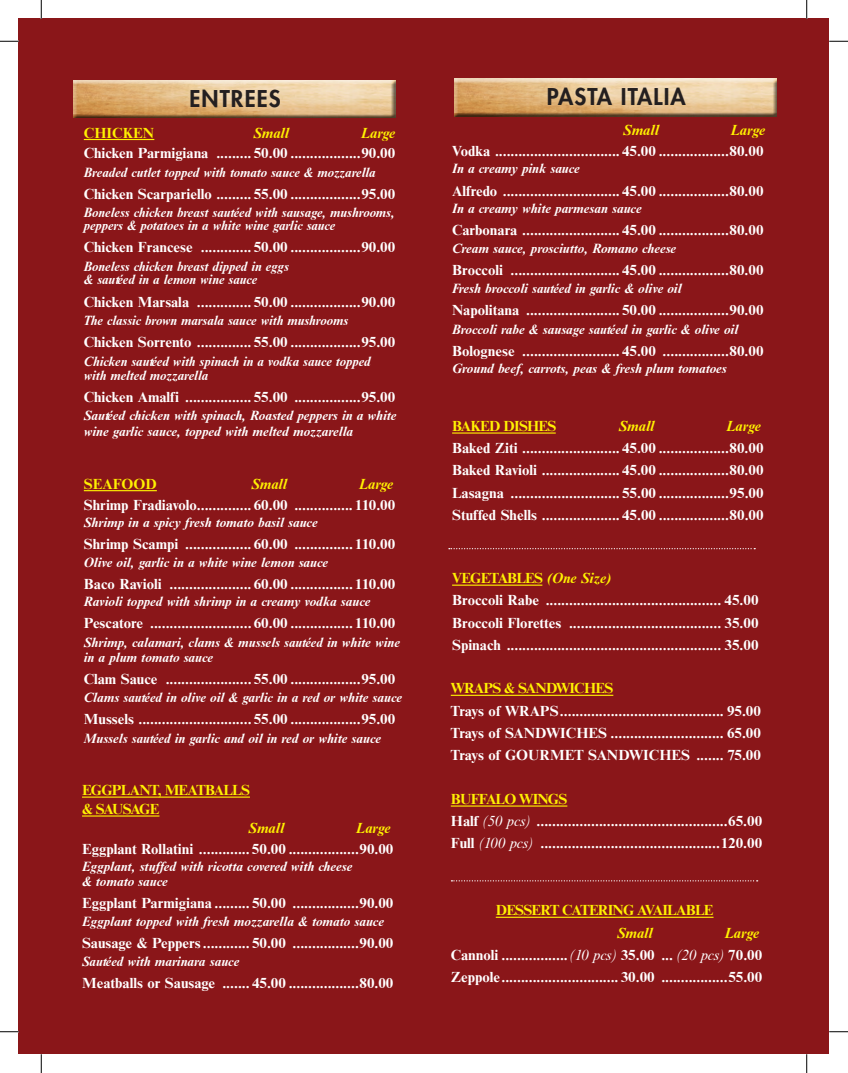
<style>
.page{position:relative;width:848px;height:1073px;background:#fff}
.page>*{position:absolute;margin:0;border:0;box-sizing:border-box;transform-origin:0 0}
.t1{font:800 22.5px "Futura";letter-spacing:.05em;color:#231f20}
.t2{font:700 15px/22.1px "Nimbus Rom No 9 T";color:#fff}
.t3{font:700 15px/18.9px "Nimbus Rom No 9 T";letter-spacing:-.05em;color:#fff101}
.t4{font:italic 700 15px "Nimbus Rom No 9 T";color:#fff101}
.t5{font:700 15px "Nimbus Rom No 9 T";color:#fff101}
.t6{font:italic 700 13.75px/14.6px "Nimbus Rom No 9 T";color:#fff}
.s1{color:#fff101}
.s2{font-style:italic;color:#fff101}
.s3{font-weight:400;font-style:italic}
</style>
<div class="page">
<div style="left:19px;top:19px;width:810px;height:1035px;background:#8a1619"></div>
<div style="left:73px;top:80px;width:323px;height:39px;background:#231f20;opacity:.75"></div>
<div style="left:454px;top:78px;width:324px;height:39px;background:#231f20;opacity:.75"></div>
<hr style="left:84px;top:139px;width:70px;height:1px;background:#fff101">
<hr style="left:84px;top:490px;width:73px;height:1px;background:#fff101">
<hr style="left:82px;top:796px;width:168px;height:1px;background:#fff101">
<hr style="left:82px;top:815px;width:77px;height:1px;background:#fff101">
<hr style="left:495px;top:916px;width:218px;height:1px;background:#fff101">
<hr style="left:452px;top:432px;width:103px;height:1px;background:#fff101">
<hr style="left:452px;top:584px;width:90px;height:1px;background:#fff101">
<hr style="left:451px;top:805px;width:116px;height:1px;background:#fff101">
<hr style="left:451px;top:694px;width:162px;height:2px;background:#fff101">
<svg style="left:449px;top:548px;width:306px;height:1px"></svg>
<svg style="left:451px;top:880px;width:306px;height:1px"></svg>
<svg style="left:0;top:40px;width:19px;height:2px"></svg>
<svg style="left:829px;top:40px;width:19px;height:2px"></svg>
<svg style="left:0;top:1030px;width:19px;height:2px"></svg>
<svg style="left:829px;top:1031px;width:19px;height:1px"></svg>
<svg style="left:40px;top:0;width:2px;height:19px"></svg>
<svg style="left:40px;top:1054px;width:2px;height:18px"></svg>
<svg style="left:805px;top:0;width:2px;height:19px"></svg>
<svg style="left:806px;top:1054px;width:1px;height:18px"></svg>
<h1 class="t1" style="left:189px;top:84px;width:93px">ENTREES</h1>
<h1 class="t1" style="left:547px;top:83px;width:140px">PASTA ITALIA</h1>
<p class="t5" style="left:84px;top:123px;width:72px">CHICKEN</p>
<p class="t4" style="left:253px;top:124px;width:37px">Small</p>
<p class="t4" style="left:361px;top:124px;width:36px">Large</p>
<p class="t2" style="left:84px;top:142px;width:313px">Chicken Parmigiana ......... 50.00 ..................90.00</p>
<p class="t6" style="left:84px;top:165px;width:293px">Breaded cutlet topped with tomato sauce &amp; mozzarella</p>
<p class="t2" style="left:84px;top:183px;width:313px">Chicken Scarpariello ......... 55.00 ..................95.00</p>
<p class="t6" style="left:84px;top:207px;width:312px;line-height:12.5px">Boneless chicken breast sautéed with sausage, mushrooms, peppers &amp; potatoes in a white wine garlic sauce</p>
<p class="t2" style="left:84px;top:236px;width:313px">Chicken Francese ............. 50.00 ..................90.00</p>
<p class="t6" style="left:84px;top:259px;width:206px;line-height:13.8px">Boneless chicken breast dipped in eggs &amp; sautéed in a lemon wine sauce</p>
<p class="t2" style="left:84px;top:290px;width:313px">Chicken Marsala .............. 50.00 ..................90.00</p>
<p class="t6" style="left:84px;top:313px;width:266px">The classic brown marsala sauce with mushrooms</p>
<p class="t2" style="left:84px;top:331px;width:313px">Chicken Sorrento .............. 55.00 ..................95.00</p>
<p class="t6" style="left:84px;top:353px;width:288px">Chicken sautéed with spinach in a vodka sauce topped with melted mozzarella</p>
<p class="t2" style="left:84px;top:386px;width:313px">Chicken Amalfi ................. 55.00 .................95.00</p>
<p class="t6" style="left:84px;top:407px;width:314px;line-height:16.5px">Sautéed chicken with spinach, Roasted peppers in a white wine garlic sauce, topped with melted mozzarella</p>
<p class="t5" style="left:84px;top:474px;width:74px">SEAFOOD</p>
<p class="t4" style="left:251px;top:475px;width:37px">Small</p>
<p class="t4" style="left:359px;top:475px;width:36px">Large</p>
<p class="t2" style="left:84px;top:493px;width:313px">Shrimp Fradiavolo.............. 60.00 ............... 110.00</p>
<p class="t6" style="left:84px;top:515px;width:235px">Shrimp in a spicy fresh tomato basil sauce</p>
<p class="t2" style="left:84px;top:533px;width:313px">Shrimp Scampi ................. 60.00 ............... 110.00</p>
<p class="t6" style="left:84px;top:554px;width:246px">Olive oil, garlic in a white wine lemon sauce</p>
<p class="t2" style="left:84px;top:572px;width:313px">Baco Ravioli ..................... 60.00 ................ 110.00</p>
<p class="t6" style="left:84px;top:594px;width:288px">Ravioli topped with shrimp in a creamy vodka sauce</p>
<p class="t2" style="left:84px;top:612px;width:313px">Pescatore .......................... 60.00 ................ 110.00</p>
<p class="t6" style="left:84px;top:634px;width:317px;line-height:15px">Shrimp, calamari, clams &amp; mussels sautéed in white wine in a plum tomato sauce</p>
<p class="t2" style="left:84px;top:667px;width:313px">Clam Sauce ...................... 55.00 ..................95.00</p>
<p class="t6" style="left:84px;top:690px;width:320px">Clams sautéed in olive oil &amp; garlic in a red or white sauce</p>
<p class="t2" style="left:84px;top:708px;width:313px">Mussels .............................55.00 ..................95.00</p>
<p class="t6" style="left:84px;top:731px;width:299px">Mussels sautéed in garlic and oil in red or white sauce</p>
<p class="t3" style="left:82px;top:780px;width:169px">EGGPLANT, MEATBALLS &amp; SAUSAGE</p>
<p class="t4" style="left:249px;top:819px;width:37px">Small</p>
<p class="t4" style="left:356px;top:819px;width:36px">Large</p>
<p class="t2" style="left:82px;top:837px;width:313px">Eggplant Rollatini ............. 50.00 ..................90.00</p>
<p class="t6" style="left:82px;top:859px;width:272px">Eggplant, stuffed with ricotta covered with cheese &amp; tomato sauce</p>
<p class="t2" style="left:82px;top:892px;width:313px">Eggplant Parmigiana ......... 50.00 .................90.00</p>
<p class="t6" style="left:82px;top:913px;width:303px">Eggplant topped with fresh mozzarella &amp; tomato sauce</p>
<p class="t2" style="left:82px;top:931px;width:313px">Sausage &amp; Peppers............ 50.00 .................90.00</p>
<p class="t6" style="left:82px;top:954px;width:159px">Sautéed with marinara sauce</p>
<p class="t2" style="left:82px;top:972px;width:313px">Meatballs or Sausage ....... 45.00 ..................80.00</p>
<p class="t4" style="left:623px;top:121px;width:37px">Small</p>
<p class="t4" style="left:730px;top:121px;width:36px">Large</p>
<p class="t2" style="left:452px;top:140px;width:313px">Vodka ................................ 45.00 ..................80.00</p>
<p class="t6" style="left:452px;top:161px;width:129px">In a creamy pink sauce</p>
<p class="t2" style="left:452px;top:179px;width:313px">Alfredo .............................. 45.00 ..................80.00</p>
<p class="t6" style="left:452px;top:201px;width:191px">In a creamy white parmesan sauce</p>
<p class="t2" style="left:452px;top:219px;width:313px">Carbonara ......................... 45.00 ..................80.00</p>
<p class="t6" style="left:452px;top:240px;width:226px">Cream sauce, prosciutto, Romano cheese</p>
<p class="t2" style="left:452px;top:258px;width:313px">Broccoli ............................ 45.00 ..................80.00</p>
<p class="t6" style="left:452px;top:281px;width:231px">Fresh broccoli sautéed in garlic &amp; olive oil</p>
<p class="t2" style="left:452px;top:299px;width:313px">Napolitana ........................ 50.00 ..................90.00</p>
<p class="t6" style="left:452px;top:322px;width:287px">Broccoli rabe &amp; sausage sautéed in garlic &amp; olive oil</p>
<p class="t2" style="left:452px;top:339px;width:313px">Bolognese ......................... 45.00 .................80.00</p>
<p class="t6" style="left:452px;top:361px;width:276px">Ground beef, carrots, peas &amp; fresh plum tomatoes</p>
<p class="t3" style="left:452px;top:416px;width:106px">BAKED DISHES</p>
<p class="t4" style="left:618px;top:417px;width:37px">Small</p>
<p class="t4" style="left:726px;top:417px;width:36px">Large</p>
<p class="t2" style="left:452px;top:437px;width:313px;text-align:justify">Baked Ziti ......................... 45.00 ..................80.00<br>Baked Ravioli .................... 45.00 ..................80.00<br>Lasagna ............................ 55.00 ..................95.00<br>Stuffed Shells .................... 45.00 ..................80.00</p>
<p class="t2" style="left:452px;top:567px;width:308px"><span class="s1">VEGETABLES</span> <span class="s2">(One Size)<br></span>Broccoli Rabe ............................................. 45.00<br>Broccoli Florettes ....................................... 35.00<br>Spinach ....................................................... 35.00</p>
<p class="t3" style="left:451px;top:678px;width:164px">WRAPS &amp; SANDWICHES</p>
<p class="t2" style="left:451px;top:699px;width:312px;text-align:justify">Trays of WRAPS.......................................... 95.00<br>Trays of SANDWICHES ............................. 65.00<br>Trays of GOURMET SANDWICHES ....... 75.00</p>
<p class="t2" style="left:451px;top:788px;width:313px"><span class="s1">BUFFALO WINGS<br></span>Half <span class="s3">(50 pcs)</span> .................................................65.00<br>Full <span class="s3">(100 pcs)</span> ..............................................120.00</p>
<p class="t3" style="left:495px;top:900px;width:219px">DESSERT CATERING AVAILABLE</p>
<p class="t4" style="left:617px;top:923px;width:37px">Small</p>
<p class="t2" style="left:451px;top:921px;width:313px;text-indent:274px"><span class="s2">Large<br></span>Cannoli .................<span class="s3">(10 pcs)</span> 35.00 ... <span class="s3">(20 pcs)</span> 70.00<br>Zeppole.............................. 30.00 .................55.00</p>
</div>
